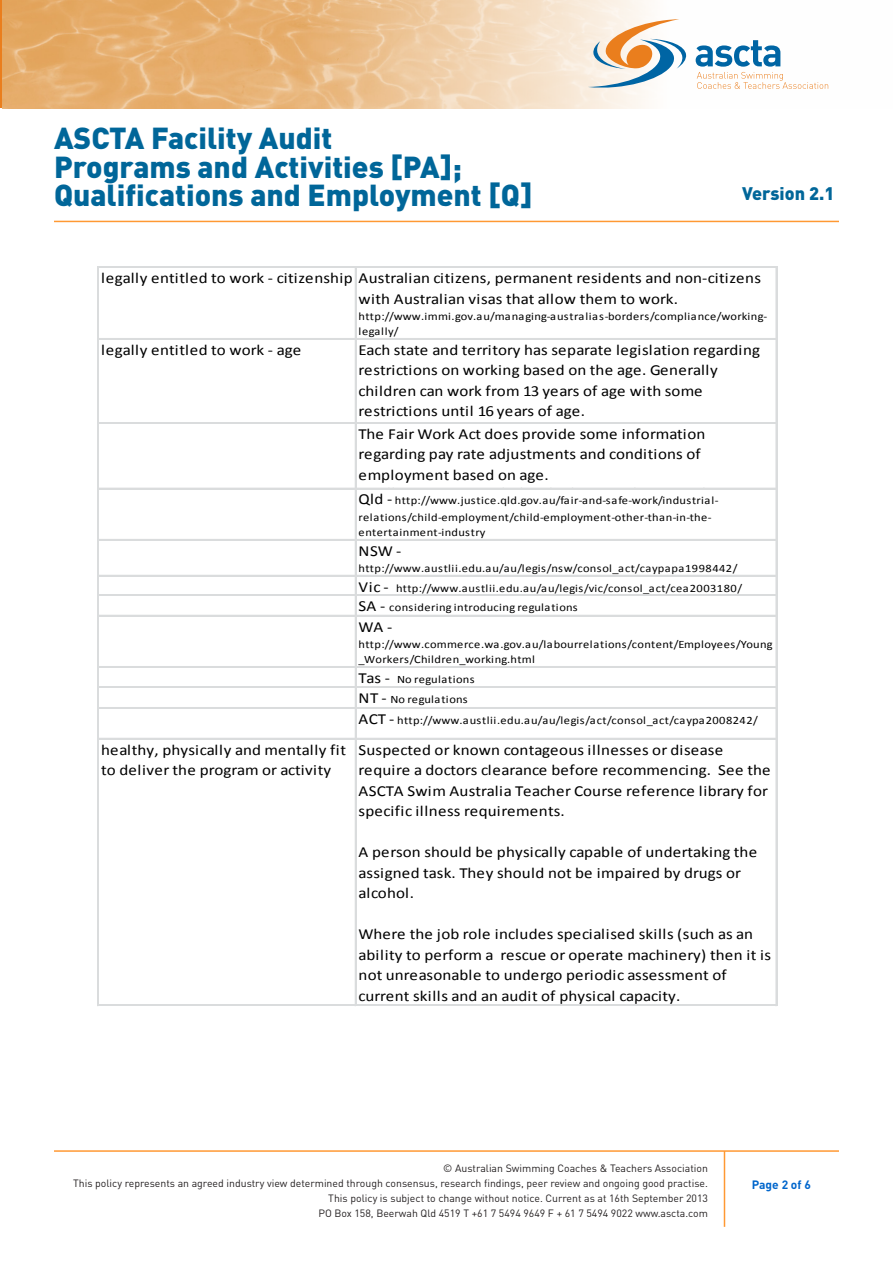
<style>
.page{position:relative;width:893px;height:1263px;background:#fff}
.page>*{position:absolute;margin:0;border:0;box-sizing:border-box;transform-origin:0 0}
.t1{font:900 30px/28.5px "DIN";color:#069}
.t2{font:900 18px "DIN";color:#069}
.t3{font:15.3px/20.5px "Calibri";letter-spacing:.01em;color:#000;scale:1.11 1}
.t4{font:700 12px "DIN";color:#06c}
.t5{font:11.25px/15.5px "Calibri";letter-spacing:.03em;color:#000;scale:1.11 1}
.t6{font:10.5px "DIN";color:#231f20}
.s1{font-size:15.3px}
</style>
<div class="page">
<hr style="left:54px;top:221px;width:785px;height:1px;background:#f93">
<hr style="left:54px;top:1150px;width:785px;height:2px;background:#f93">
<hr style="left:724px;top:1151px;width:1px;height:76px;background:#f93">
<img style="left:2px;top:0;width:827px;height:108px">
<svg style="left:588px;top:19px;width:99px;height:69px"></svg>
<svg style="left:696px;top:40px;width:132px;height:49px"></svg>
<hr style="left:98px;top:266px;width:678px;height:1px;background:#dadcdd">
<hr style="left:98px;top:267px;width:678px;height:1px;background:#dadcdd">
<hr style="left:98px;top:338px;width:678px;height:1px;background:#dadcdd">
<hr style="left:98px;top:422px;width:678px;height:1px;background:#dadcdd">
<hr style="left:98px;top:488px;width:678px;height:1px;background:#dadcdd">
<hr style="left:98px;top:539px;width:678px;height:1px;background:#dadcdd">
<hr style="left:98px;top:575px;width:678px;height:1px;background:#dadcdd">
<hr style="left:98px;top:594px;width:678px;height:1px;background:#dadcdd">
<hr style="left:98px;top:595px;width:678px;height:1px;background:#dadcdd">
<hr style="left:98px;top:615px;width:678px;height:1px;background:#dadcdd">
<hr style="left:98px;top:666px;width:678px;height:1px;background:#dadcdd">
<hr style="left:98px;top:687px;width:678px;height:1px;background:#dadcdd">
<hr style="left:98px;top:707px;width:678px;height:1px;background:#dadcdd">
<hr style="left:98px;top:738px;width:678px;height:1px;background:#dadcdd">
<hr style="left:98px;top:1004px;width:678px;height:1px;background:#dadcdd">
<hr style="left:98px;top:1005px;width:678px;height:1px;background:#dadcdd">
<hr style="left:98px;top:267px;width:1px;height:739px;background:#dadcdd">
<hr style="left:355px;top:267px;width:1px;height:739px;background:#dadcdd">
<hr style="left:776px;top:267px;width:1px;height:739px;background:#dadcdd">
<p class="t1" style="left:54px;top:123px;width:480px">ASCTA Facility Audit<br>Programs and Activities [PA];<br>Qualifications and Employment [Q]</p>
<p class="t2" style="left:742px;top:181px;width:94px">Version 2.1</p>
<p class="t3" style="left:359px;top:268px;width:364px;text-indent:-257px">legally entitled to work - citizenship Australian citizens, permanent residents and non-citizens with Australian visas that allow them to work.</p>
<p class="t5" style="left:359px;top:309px;width:370px">http://www.immi.gov.au/managing-australias-borders/compliance/working&shy;legally/</p>
<p class="t3" style="left:101px;top:339px;width:182px">legally entitled to work - age</p>
<p class="t3" style="left:359px;top:339px;width:363px">Each state and territory has separate legislation regarding restrictions on working based on the age. Generally children can work from 13 years of age with some restrictions until 16 years of age.</p>
<p class="t3" style="left:359px;top:424px;width:314px">The Fair Work Act does provide some information regarding pay rate adjustments and conditions of employment based on age.</p>
<p class="t5" style="left:359px;top:493px;width:326px;line-height:15.9px"><span class="s1">Qld -</span> http://www.justice.qld.gov.au/fair-and-safe-work/industrial&shy;relations/child-employment/child-employment-other-than-in-the&shy;entertainment-industry</p>
<p class="t3" style="left:359px;top:540px;width:40px">NSW -</p>
<p class="t5" style="left:359px;top:559px;width:347px;line-height:19.5px">http://www.austlii.edu.au/au/legis/nsw/consol_act/caypapa1998442/<br><span class="s1">Vic -</span> http://www.austlii.edu.au/au/legis/vic/consol_act/cea2003180/<br><span class="s1">SA -</span> considering introducing regulations</p>
<p class="t3" style="left:359px;top:616px;width:32px">WA -</p>
<p class="t5" style="left:359px;top:637px;width:374px">http://www.commerce.wa.gov.au/labourrelations/content/Employees/Young _Workers/Children_working.html</p>
<p class="t5" style="left:359px;top:669px;width:361px;line-height:20.5px"><span class="s1">Tas -</span> No regulations<br><span class="s1">NT -</span> No regulations<br><span class="s1">ACT -</span> http://www.austlii.edu.au/au/legis/act/consol_act/caypa2008242/</p>
<p class="t3" style="left:101px;top:739px;width:222px">healthy, physically and mentally fit to deliver the program or activity</p>
<p class="t3" style="left:359px;top:739px;width:373px">Suspected or known contageous illnesses or disease require a doctors clearance before recommencing. See the ASCTA Swim Australia Teacher Course reference library for specific illness requirements.</p>
<p class="t3" style="left:359px;top:842px;width:361px">A person should be physically capable of undertaking the assigned task. They should not be impaired by drugs or alcohol.</p>
<p class="t3" style="left:359px;top:924px;width:373px">Where the job role includes specialised skills (such as an ability to perform a rescue or operate machinery) then it is not unreasonable to undergo periodic assessment of current skills and an audit of physical capacity.</p>
<p class="t6" style="left:443px;top:1161px;width:266px">© Australian Swimming Coaches &amp; Teachers Association</p>
<p class="t6" style="left:73px;top:1176px;width:636px">This policy represents an agreed industry view determined through consensus, research findings, peer review and ongoing good practise.</p>
<p class="t6" style="left:328px;top:1191px;width:381px">This policy is subject to change without notice. Current as at 16th September 2013</p>
<p class="t6" style="left:318px;top:1206px;width:391px">PO Box 158, Beerwah Qld 4519 T +61 7 5494 9649 F + 61 7 5494 9022 www.ascta.com</p>
<p class="t4" style="left:752px;top:1177px;width:61px">Page 2 of 6</p>
</div>
